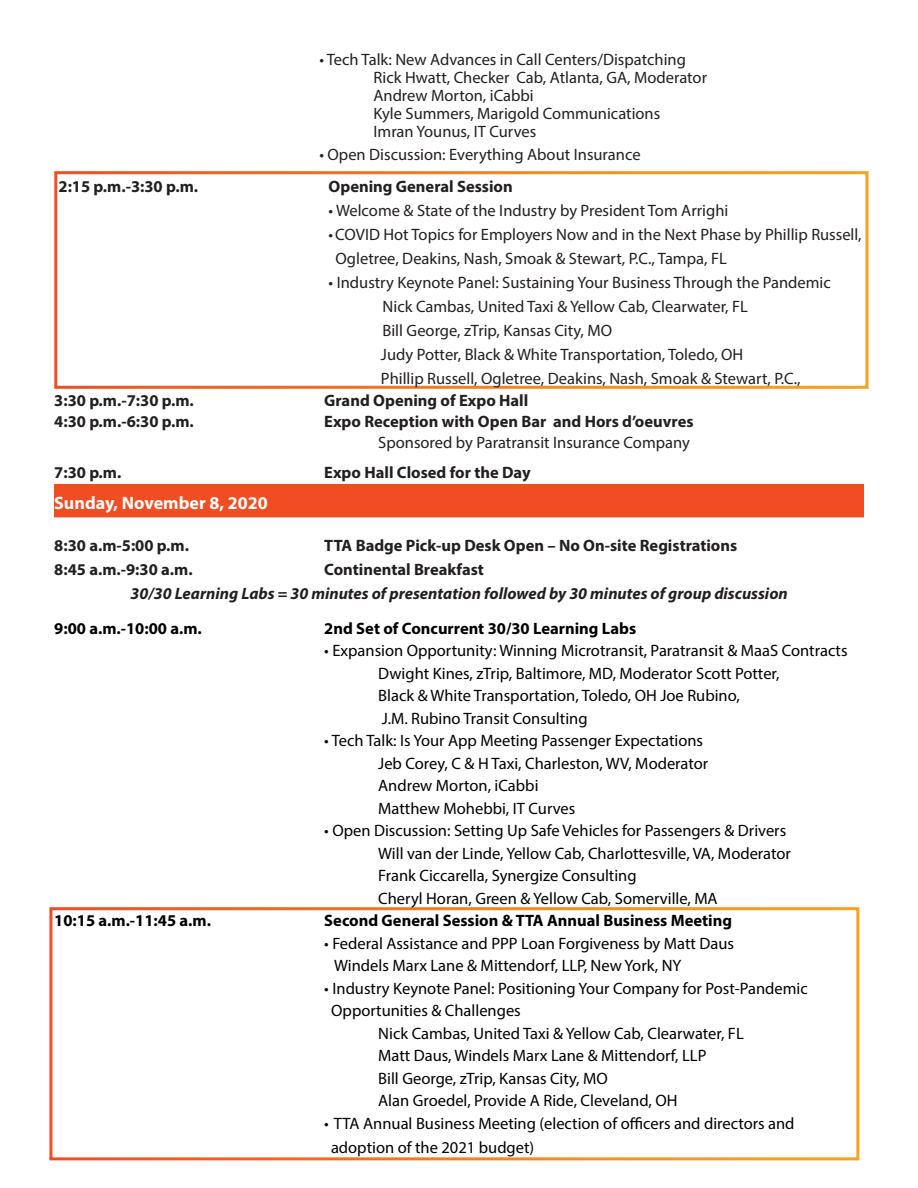
<style>
.page{position:relative;width:918px;height:1188px;background:#fff}
.page>*{position:absolute;margin:0;border:0;box-sizing:border-box;transform-origin:0 0}
.t1{font:700 18px "Myriad Pro";color:#fff}
.t2{font:16.5px/22.5px "Myriad Pro";color:#000}
.t3{font:16.5px "Myriad Pro";color:#231f20}
.t4{font:700 16.5px "Myriad Pro";color:#231f20}
.t5{font:700 16.5px "Myriad Pro";color:#000}
.t6{font:italic 700 16.5px "Myriad Pro";color:#231f20}
</style>
<div class="page">
<div style="left:54px;top:484px;width:810px;height:33px;background:#f04d22"></div>
<div style="left:49px;top:907px;width:810px;height:253px;border:3px solid #fff"></div>
<div style="left:54px;top:171px;width:815px;height:218px;border:3px solid #fff"></div>
<p class="t3" style="left:319px;top:50px;width:368px">• Tech Talk: New Advances in Call Centers/Dispatching</p>
<p class="t3" style="left:373px;top:68px;width:335px">Rick Hwatt, Checker Cab, Atlanta, GA, Moderator</p>
<p class="t3" style="left:373px;top:86px;width:162px">Andrew Morton, iCabbi</p>
<p class="t3" style="left:373px;top:104px;width:288px">Kyle Summers, Marigold Communications</p>
<p class="t3" style="left:373px;top:122px;width:164px">Imran Younus, IT Curves</p>
<p class="t3" style="left:319px;top:144px;width:323px">• Open Discussion: Everything About Insurance</p>
<p class="t4" style="left:59px;top:175px;width:141px">2:15 p.m.-3:30 p.m.</p>
<p class="t4" style="left:329px;top:175px;width:186px">Opening General Session</p>
<p class="t3" style="left:329px;top:200px;width:401px">• Welcome &amp; State of the Industry by President Tom Arrighi</p>
<p class="t3" style="left:329px;top:224px;width:535px">•COVID Hot Topics for Employers Now and in the Next Phase by Phillip Russell,</p>
<p class="t3" style="left:336px;top:248px;width:393px">Ogletree, Deakins, Nash, Smoak &amp; Stewart, P.C., Tampa, FL</p>
<p class="t3" style="left:329px;top:272px;width:504px">• Industry Keynote Panel: Sustaining Your Business Through the Pandemic</p>
<p class="t3" style="left:383px;top:296px;width:367px">Nick Cambas, United Taxi &amp; Yellow Cab, Clearwater, FL</p>
<p class="t3" style="left:383px;top:320px;width:231px">Bill George, zTrip, Kansas City, MO</p>
<p class="t3" style="left:381px;top:344px;width:364px">Judy Potter, Black &amp; White Transportation, Toledo, OH</p>
<p class="t3" style="left:381px;top:368px;width:421px">Phillip Russell, Ogletree, Deakins, Nash, Smoak &amp; Stewart, P.C.,</p>
<p class="t4" style="left:54px;top:389px;width:141px">3:30 p.m.-7:30 p.m.</p>
<p class="t4" style="left:324px;top:389px;width:206px">Grand Opening of Expo Hall</p>
<p class="t4" style="left:54px;top:410px;width:141px">4:30 p.m.-6:30 p.m.</p>
<p class="t4" style="left:324px;top:410px;width:371px">Expo Reception with Open Bar and Hors d’oeuvres</p>
<p class="t3" style="left:378px;top:432px;width:313px">Sponsored by Paratransit Insurance Company</p>
<p class="t4" style="left:54px;top:461px;width:69px">7:30 p.m.</p>
<p class="t4" style="left:324px;top:461px;width:208px">Expo Hall Closed for the Day</p>
<p class="t1" style="left:54px;top:491px;width:215px">Sunday, November 8, 2020</p>
<p class="t4" style="left:54px;top:535px;width:136px">8:30 a.m-5:00 p.m.</p>
<p class="t4" style="left:324px;top:535px;width:415px">TTA Badge Pick-up Desk Open – No On-site Registrations</p>
<p class="t4" style="left:54px;top:559px;width:140px">8:45 a.m.-9:30 a.m.</p>
<p class="t4" style="left:324px;top:559px;width:161px">Continental Breakfast</p>
<p class="t6" style="left:131px;top:583px;width:659px">30/30 Learning Labs = 30 minutes of presentation followed by 30 minutes of group discussion</p>
<p class="t5" style="left:54px;top:617px;width:149px">9:00 a.m.-10:00 a.m.</p>
<p class="t5" style="left:324px;top:617px;width:313px">2nd Set of Concurrent 30/30 Learning Labs</p>
<p class="t2" style="left:324px;top:639px;width:525px">• Expansion Opportunity: Winning Microtransit, Paratransit &amp; MaaS Contracts</p>
<p class="t2" style="left:378px;top:662px;width:403px">Dwight Kines, zTrip, Baltimore, MD, Moderator Scott Potter,</p>
<p class="t2" style="left:378px;top:684px;width:363px">Black &amp; White Transportation, Toledo, OH Joe Rubino,</p>
<p class="t2" style="left:382px;top:707px;width:207px">J.M. Rubino Transit Consulting</p>
<p class="t2" style="left:324px;top:729px;width:380px">• Tech Talk: Is Your App Meeting Passenger Expectations</p>
<p class="t2" style="left:378px;top:752px;width:332px">Jeb Corey, C &amp; H Taxi, Charleston, WV, Moderator</p>
<p class="t2" style="left:378px;top:774px;width:162px">Andrew Morton, iCabbi</p>
<p class="t2" style="left:378px;top:797px;width:199px">Matthew Mohebbi, IT Curves</p>
<p class="t2" style="left:324px;top:819px;width:463px">• Open Discussion: Setting Up Safe Vehicles for Passengers &amp; Drivers</p>
<p class="t2" style="left:378px;top:842px;width:414px">Will van der Linde, Yellow Cab, Charlottesville, VA, Moderator</p>
<p class="t2" style="left:378px;top:864px;width:260px">Frank Ciccarella, Synergize Consulting</p>
<p class="t2" style="left:378px;top:887px;width:341px">Cheryl Horan, Green &amp; Yellow Cab, Somerville, MA</p>
<p class="t5" style="left:54px;top:910px;width:158px">10:15 a.m.-11:45 a.m.</p>
<p class="t5" style="left:324px;top:910px;width:409px">Second General Session &amp; TTA Annual Business Meeting</p>
<p class="t2" style="left:324px;top:932px;width:411px">• Federal Assistance and PPP Loan Forgiveness by Matt Daus</p>
<p class="t2" style="left:334px;top:954px;width:349px">Windels Marx Lane &amp; Mittendorf, LLP, New York, NY</p>
<p class="t2" style="left:331px;top:977px;width:478px;text-indent:-7px">• Industry Keynote Panel: Positioning Your Company for Post-Pandemic<br>Opportunities &amp; Challenges</p>
<p class="t2" style="left:378px;top:1022px;width:367px">Nick Cambas, United Taxi &amp; Yellow Cab, Clearwater, FL</p>
<p class="t2" style="left:378px;top:1044px;width:330px">Matt Daus, Windels Marx Lane &amp; Mittendorf, LLP</p>
<p class="t2" style="left:378px;top:1067px;width:231px">Bill George, zTrip, Kansas City, MO</p>
<p class="t2" style="left:378px;top:1089px;width:301px">Alan Groedel, Provide A Ride, Cleveland, OH</p>
<p class="t2" style="left:331px;top:1111px;width:465px;line-height:24px;text-indent:-7px">• TTA Annual Business Meeting (election of officers and directors and adoption of the 2021 budget)</p>
</div>
